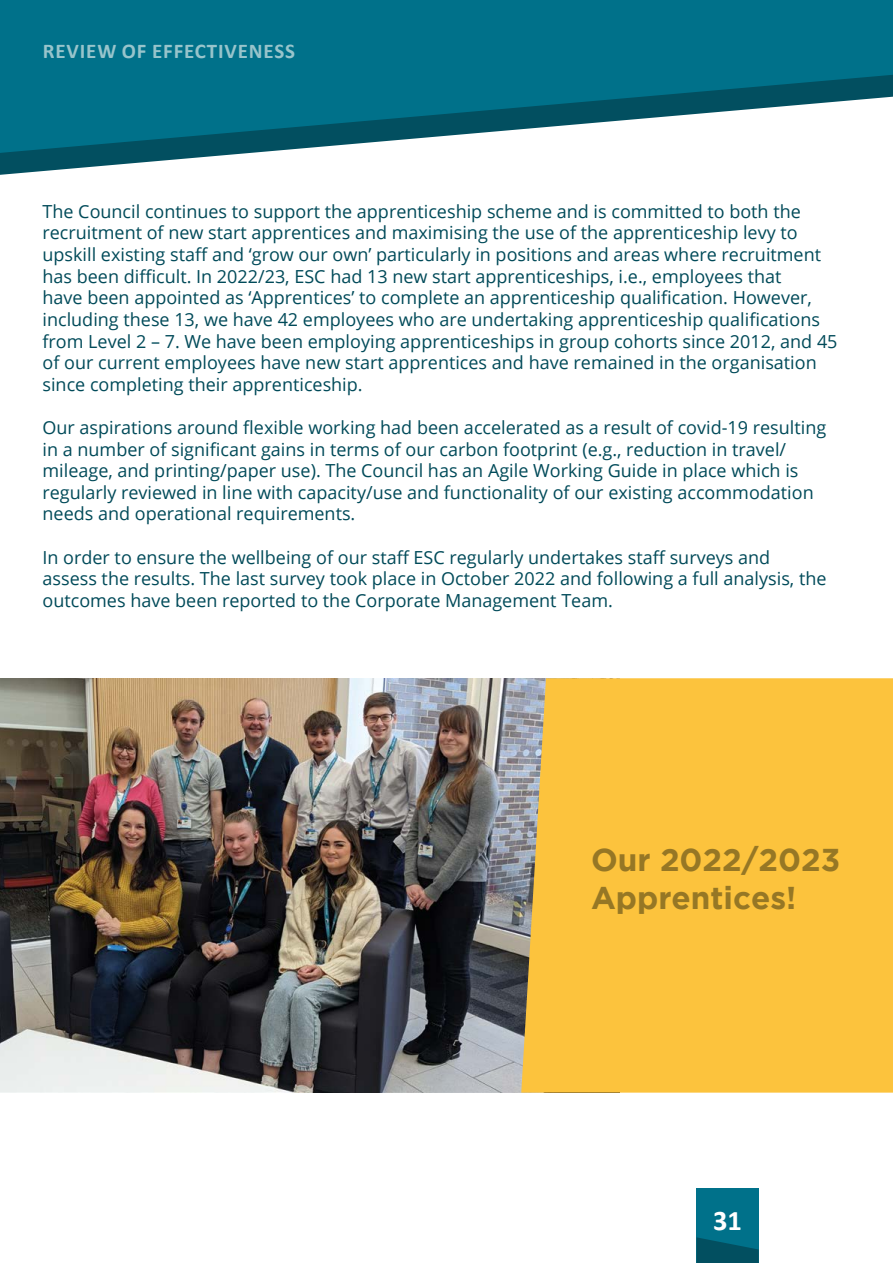
<style>
.page{position:relative;width:893px;height:1263px;background:#fff}
.page>*{position:absolute;margin:0;border:0;box-sizing:border-box;transform-origin:0 0}
.t1{font:700 31.5px/37.8px "Gotham";color:#967725}
.t2{font:700 28.5px "Calibri";color:#fff}
.t3{font:700 21px "Calibri";letter-spacing:.04em;color:#98c4cb}
.t4{font:18px/21.6px "Open Sans";color:#004a59}
</style>
<div class="page">
<div style="left:697px;top:1188px;width:62px;height:75px;background:#00718a"></div>
<svg style="left:697px;top:1237px;width:62px;height:26px"></svg>
<svg style="left:0;top:158px;width:192px;height:17px"></svg>
<svg style="left:0;top:0;width:893px;height:158px;fill:#00718a"></svg>
<img style="left:0;top:678px;width:521px;height:414px">
<div style="left:521px;top:678px;width:372px;height:415px;background:#fcc33d"></div>
<p class="t3" style="left:43px;top:36px;width:254px">REVIEW OF EFFECTIVENESS</p>
<p class="t4" style="left:43px;top:200px;width:797px">The Council continues to support the apprenticeship scheme and is committed to both the recruitment of new start apprentices and maximising the use of the apprenticeship levy to upskill existing staff and ‘grow our own’ particularly in positions and areas where recruitment has been difficult. In 2022/23, ESC had 13 new start apprenticeships, i.e., employees that<br>have been appointed as ‘Apprentices’ to complete an apprenticeship qualification. However, including these 13, we have 42 employees who are undertaking apprenticeship qualifications from Level 2 – 7. We have been employing apprenticeships in group cohorts since 2012, and 45 of our current employees have new start apprentices and have remained in the organisation since completing their apprenticeship.</p>
<p class="t4" style="left:43px;top:416px;width:785px">Our aspirations around flexible working had been accelerated as a result of covid-19 resulting in a number of significant gains in terms of our carbon footprint (e.g., reduction in travel/ mileage, and printing/paper use). The Council has an Agile Working Guide in place which is regularly reviewed in line with capacity/use and functionality of our existing accommodation needs and operational requirements.</p>
<p class="t4" style="left:43px;top:546px;width:785px">In order to ensure the wellbeing of our staff ESC regularly undertakes staff surveys and assess the results. The last survey took place in October 2022 and following a full analysis, the outcomes have been reported to the Corporate Management Team.</p>
<h1 class="t1" style="left:591px;top:840px;width:251px">Our 2022/2023<br>Apprentices!</h1>
<h2 class="t2" style="left:713px;top:1200px;width:30px">31</h2>
</div>
